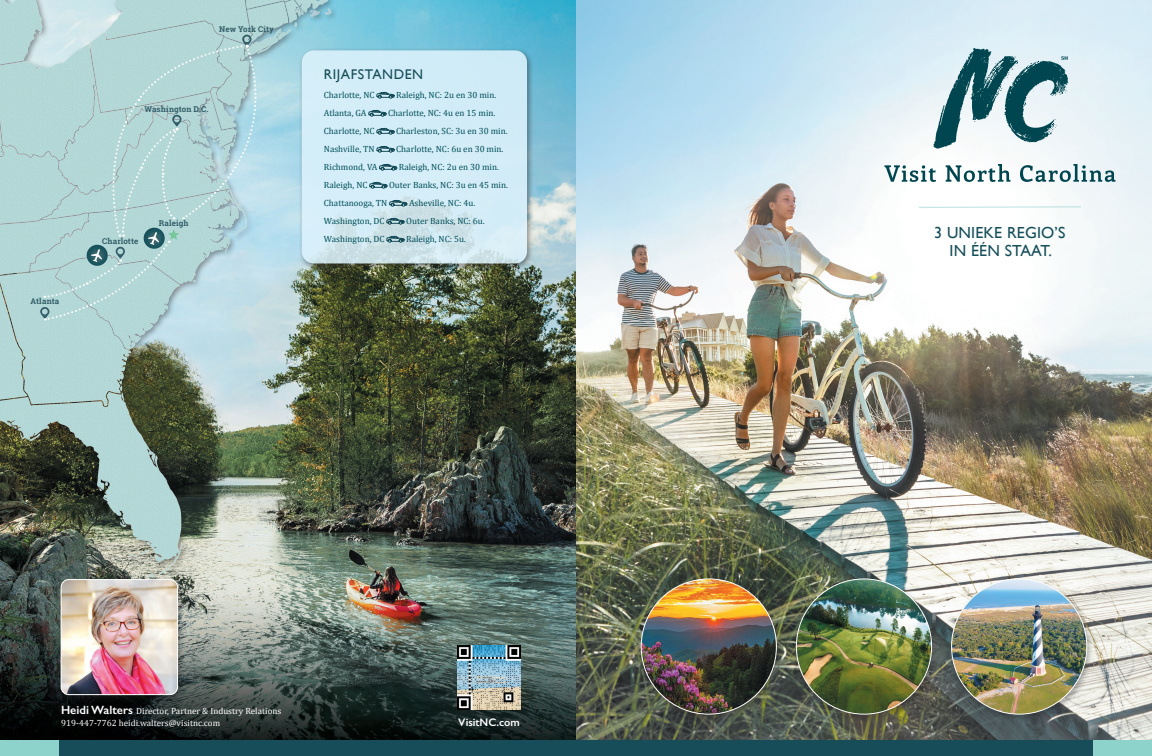
<style>
.page{position:relative;width:1152px;height:756px;background:#fff}
.page>*{position:absolute;margin:0;border:0;box-sizing:border-box;transform-origin:0 0}
.t1{font:16px/17.9px "Gill Sans";letter-spacing:.01em;color:#154f59;text-align:center}
.t2{font:14px "Gill Sans";letter-spacing:.035em;color:#164d59}
.Body_First{font:600 11px "Gill Sans";color:#fff}
.Body{font:9px "Cambria";color:#004e58}
.Name_Callout{font:9px/12px "Cambria";color:#fff}
.Map_Cities{font:700 8px "Roboto Slab";letter-spacing:.015em;color:#335e69}
.s1{font-family:"Gill Sans";font-weight:600;font-size:12px}
</style>
<div class="page">
<img style="left:576px;top:0;width:576px;height:740px">
<div style="left:637px;top:576px;width:147px;height:147px;background:#231f20;opacity:.35"></div>
<img style="left:641px;top:579px;width:135px;height:135px;border-radius:68px">
<div style="left:792px;top:576px;width:147px;height:147px;background:#231f20;opacity:.35"></div>
<img style="left:796px;top:579px;width:136px;height:135px;border-radius:68px">
<img style="left:0;top:0;width:576px;height:740px">
<div style="left:57px;top:577px;width:129px;height:127px;background:#231f20;opacity:.35"></div>
<img style="left:61px;top:586px;width:117px;height:109px">
<div style="left:61px;top:579px;width:117px;height:116px;border:1px solid #fff;border-radius:8px"></div>
<img style="left:457px;top:645px;width:64px;height:64px">
<svg style="left:918px;top:206px;width:164px;height:3px"></svg>
<div style="left:298px;top:47px;width:236px;height:224px;background:#231f20;opacity:.55"></div>
<svg style="left:302px;top:50px;width:225px;height:213px;background:#d1eaf4"></svg>
<svg style="left:402px;top:200px;width:5px;height:7px"></svg>
<svg style="left:402px;top:218px;width:2px;height:7px"></svg>
<svg style="left:402px;top:236px;width:2px;height:7px"></svg>
<div style="left:947px;top:576px;width:147px;height:147px;background:#231f20;opacity:.35"></div>
<img style="left:952px;top:579px;width:135px;height:135px;border-radius:67px">
<div style="left:576px;top:740px;width:518px;height:16px;background:#164d59"></div>
<div style="left:1094px;top:740px;width:58px;height:16px;background:#8ed2cc"></div>
<div style="left:58px;top:740px;width:518px;height:16px;background:#164d59"></div>
<div style="left:0;top:740px;width:58px;height:16px;background:#8ed2cc"></div>
<img style="left:0;top:0;width:402px;height:586px">
<svg style="left:40px;top:35px;width:241px;height:286px;background:#b2d5d8"></svg>
<svg style="left:933px;top:48px;width:135px;height:101px"></svg>
<svg style="left:884px;top:165px;width:52px;height:17px"></svg>
<svg style="left:946px;top:164px;width:64px;height:18px"></svg>
<svg style="left:1020px;top:164px;width:95px;height:18px"></svg>
<p class="Map_Cities" style="left:30px;top:296px;width:30px">Atlanta</p>
<p class="Map_Cities" style="left:219px;top:23px;width:56px">New York City</p>
<p class="Map_Cities" style="left:145px;top:104px;width:66px">Washington D.C.</p>
<p class="Map_Cities" style="left:102px;top:236px;width:38px">Charlotte</p>
<p class="Map_Cities" style="left:159px;top:218px;width:31px">Raleigh</p>
<h1 class="t2" style="left:324px;top:66px;width:101px">RIJAFSTANDEN</h1>
<p class="Body" style="left:324px;top:90px;width:52px">Charlotte, NC</p>
<p class="Body" style="left:396px;top:90px;width:102px">Raleigh, NC: 2u en 30 min.</p>
<p class="Body" style="left:324px;top:108px;width:44px">Atlanta, GA</p>
<p class="Body" style="left:388px;top:108px;width:109px">Charlotte, NC: 4u en 15 min.</p>
<p class="Body" style="left:324px;top:126px;width:52px">Charlotte, NC</p>
<p class="Body" style="left:396px;top:126px;width:113px">Charleston, SC: 3u en 30 min.</p>
<p class="Body" style="left:324px;top:144px;width:52px">Nashville, TN</p>
<p class="Body" style="left:396px;top:144px;width:109px">Charlotte, NC: 6u en 30 min.</p>
<p class="Body" style="left:324px;top:162px;width:55px">Richmond, VA</p>
<p class="Body" style="left:399px;top:162px;width:102px">Raleigh, NC: 2u en 30 min.</p>
<p class="Body" style="left:324px;top:180px;width:45px">Raleigh, NC</p>
<p class="Body" style="left:389px;top:180px;width:120px">Outer Banks, NC: 3u en 45 min.</p>
<p class="Body" style="left:324px;top:198px;width:65px">Chattanooga, TN</p>
<p class="Body" style="left:409px;top:198px;width:68px">Asheville, NC: 4u.</p>
<p class="Body" style="left:324px;top:216px;width:62px">Washington, DC</p>
<p class="Body" style="left:406px;top:216px;width:80px">Outer Banks, NC: 6u.</p>
<p class="Body" style="left:324px;top:234px;width:62px">Washington, DC</p>
<p class="Body" style="left:406px;top:234px;width:61px">Raleigh, NC: 5u.</p>
<p class="Name_Callout" style="left:61px;top:705px;width:222px"><span class="s1">Heidi Walters</span> Director, Partner &amp; Industry Relations<br>919-447-7762 heidi.walters@visitnc.com</p>
<p class="Body_First" style="left:458px;top:716px;width:63px">VisitNC.com</p>
<p class="t1" style="left:934px;top:224px;width:133px">3 UNIEKE REGIO’S<br>IN ÉÉN STAAT.</p>
</div>
